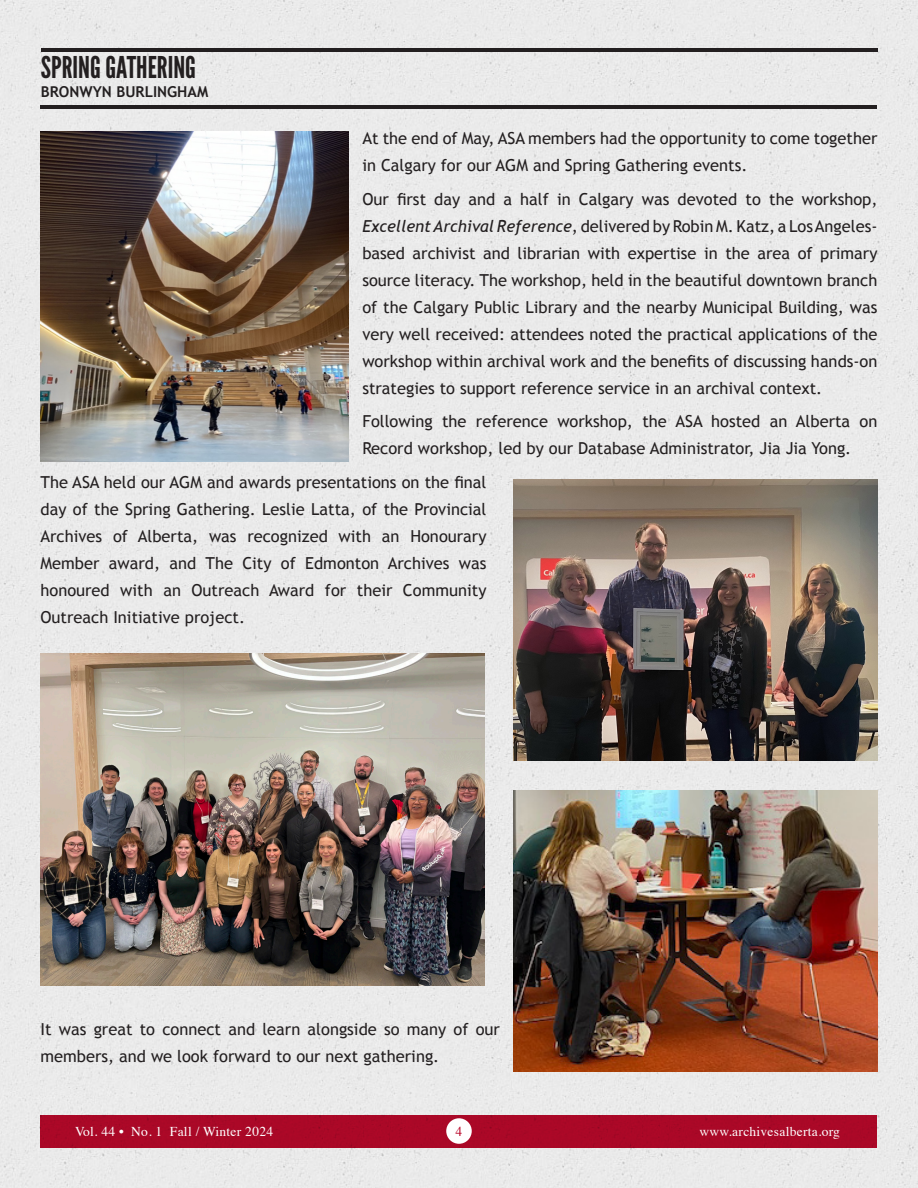
<style>
.page{position:relative;width:918px;height:1188px;background:#eaeaea}
.page>*{position:absolute;margin:0;border:0;box-sizing:border-box;transform-origin:0 0}
.t1{font:30px "League Gothic";color:#231f20}
.Heading_3{font:16.5px/27px "Trebuchet MS";color:#231f20}
.t2{font:700 15px "Trebuchet MS";color:#231f20}
.t3{font:13.5px "Times";letter-spacing:.02em;color:#fff}
.t4{font:13.5px "Times New Roman";color:#ba092b}
.s1{font-style:italic}
</style>
<div class="page">
<div style="left:40px;top:1115px;width:838px;height:32px;background:#aa0827"></div>
<div style="left:446px;top:1118px;width:26px;height:26px;background:#fff;border-radius:50%"></div>
<hr style="left:41px;top:48px;width:837px;height:3px;background:#231f20">
<hr style="left:40px;top:105px;width:837px;height:3px;background:#231f20">
<img style="left:514px;top:480px;width:364px;height:280px">
<img style="left:40px;top:653px;width:445px;height:332px">
<img style="left:41px;top:132px;width:308px;height:330px">
<img style="left:514px;top:791px;width:364px;height:280px">
<p class="t1" style="left:41px;top:49px;width:157px">SPRING GATHERING</p>
<p class="t2" style="left:41px;top:83px;width:169px">BRONWYN BURLINGHAM</p>
<p class="Heading_3" style="left:362px;top:125px;width:517px">At the end of May, ASA members had the opportunity to come together in Calgary for our AGM and Spring Gathering events.</p>
<p class="Heading_3" style="left:362px;top:186px;width:517px;text-align:justify">Our first day and a half in Calgary was devoted to the workshop, <span class="s1">Excellent Archival Reference</span>, delivered by Robin M. Katz, a Los Angeles&shy;based archivist and librarian with expertise in the area of primary source literacy. The workshop, held in the beautiful downtown branch of the Calgary Public Library and the nearby Municipal Building, was very well received: attendees noted the practical applications of the workshop within archival work and the benefits of discussing hands-on strategies to support reference service in an archival context.</p>
<p class="Heading_3" style="left:362px;top:408px;width:517px">Following the reference workshop, the ASA hosted an Alberta on<br>Record workshop, led by our Database Administrator, Jia Jia Yong.</p>
<p class="Heading_3" style="left:40px;top:469px;width:448px;text-align:justify">The ASA held our AGM and awards presentations on the final day of the Spring Gathering. Leslie Latta, of the Provincial Archives of Alberta, was recognized with an Honourary Member award, and The City of Edmonton Archives was honoured with an Outreach Award for their Community Outreach Initiative project.</p>
<p class="Heading_3" style="left:40px;top:1016px;width:461px">It was great to connect and learn alongside so many of our members, and we look forward to our next gathering.</p>
<p class="t3" style="left:75px;top:1119px;width:200px">Vol. 44 • No. 1 Fall / Winter 2024</p>
<p class="t4" style="left:456px;top:1122px;width:8px">4</p>
<p class="t3" style="left:699px;top:1119px;width:142px">www.archivesalberta.org</p>
</div>
